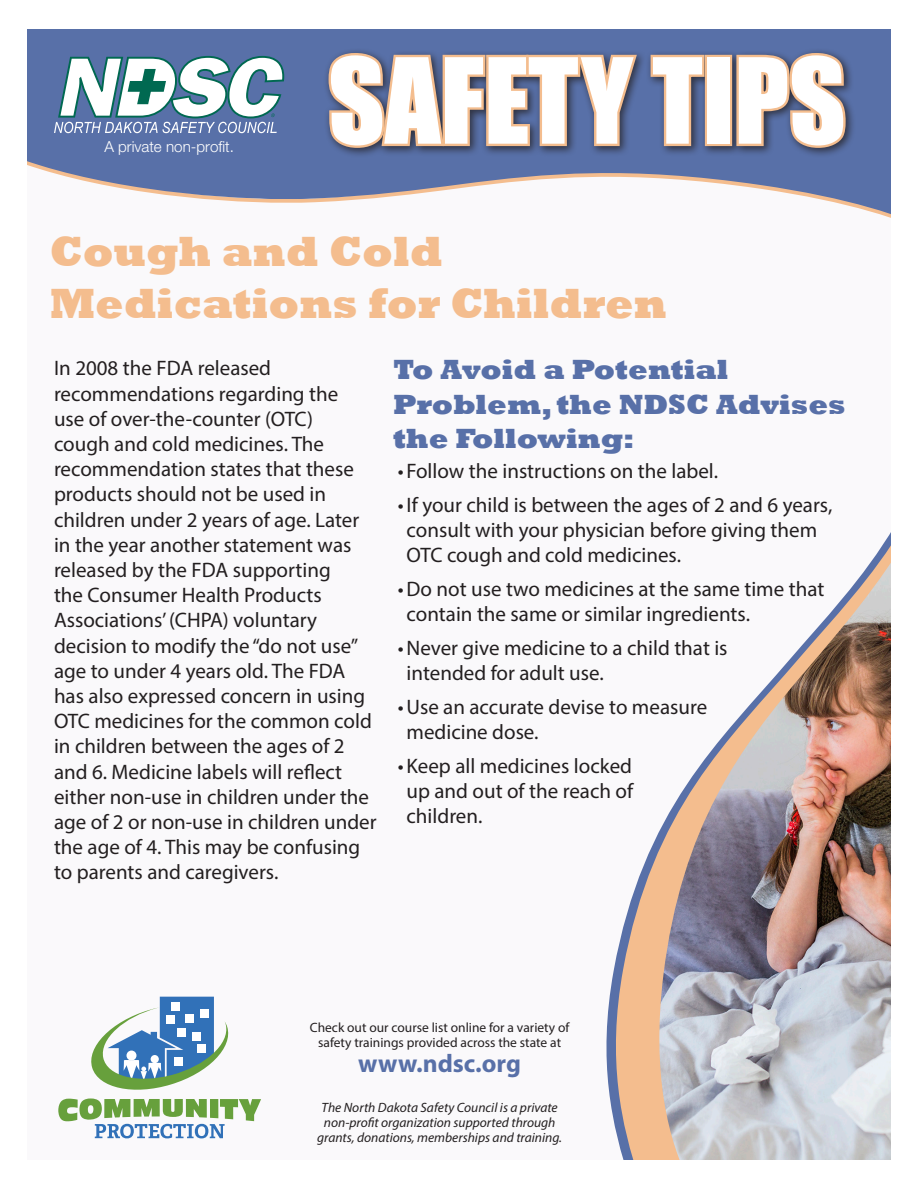
<style>
.page{position:relative;width:918px;height:1188px;background:#fff}
.page>*{position:absolute;margin:0;border:0;box-sizing:border-box;transform-origin:0 0}
.t1{font:109.5px "Impact";color:#fff}
.t2{font:800 43.35px/52.1px "Rockwell";color:#f4bd8e;scale:.95 1}
.t3{font:800 28.5px/34.2px "Rockwell";color:#5870a8}
.t4{font:700 25.5px "Myriad Pro";color:#5870a8}
.t5{font:21px/25.2px "Myriad Pro";color:#231f20}
.t6{font:300 15.15px "Helvetica Neue LT Std";color:#fff}
.t7{font:italic 13.5px "Myriad Pro";color:#231f20}
.t8{font:13.5px/15px "Myriad Pro";color:#231f20;text-align:center}
</style>
<div class="page">
<div style="left:27px;top:29px;width:864px;height:95px;background:#5870a8"></div>
<svg style="left:54px;top:56px;width:231px;height:68px"></svg>
<img style="left:607px;top:532px;width:284px;height:628px">
<svg style="left:58px;top:997px;width:203px;height:141px"></svg>
<svg style="left:27px;top:124px;width:864px;height:94px;fill:#5870a8"></svg>
<div style="left:323px;top:47px;width:533px;height:111px;background:#231f20;opacity:.75"></div>
<svg style="left:325px;top:33px;width:315px;height:118px;background:#6e6a77"></svg>
<svg style="left:648px;top:52px;width:59px;height:96px;background:#6c6978"></svg>
<div style="left:705px;top:55px;width:27px;height:91px;border:5px solid #f4bd8e"></div>
<svg style="left:734px;top:50px;width:115px;height:101px;background:#70676d"></svg>
<p class="t6" style="left:104px;top:138px;width:131px">A private non-profit.</p>
<p class="t1" style="left:328px;top:16px;width:519px">SAFETY TIPS</p>
<p class="t2" style="left:50px;top:226px;width:651px">Cough and Cold<br>Medications for Children</p>
<p class="t5" style="left:54px;top:355px;width:324px">In 2008 the FDA released recommendations regarding the<br>use of over-the-counter (OTC)<br>cough and cold medicines. The recommendation states that these products should not be used in children under 2 years of age. Later in the year another statement was released by the FDA supporting<br>the Consumer Health Products<br>Associations’ (CHPA) voluntary decision to modify the “do not use” age to under 4 years old. The FDA has also expressed concern in using<br>OTC medicines for the common cold in children between the ages of 2 and 6. Medicine labels will reflect either non-use in children under the age of 2 or non-use in children under the age of 4. This may be confusing to parents and caregivers.</p>
<p class="t3" style="left:393px;top:353px;width:454px">To Avoid a Potential<br>Problem, the NDSC Advises the Following:</p>
<p class="t5" style="left:398px;top:458px;width:322px">• Follow the instructions on the label.</p>
<p class="t5" style="left:407px;top:492px;width:427px;text-indent:-9px">•If your child is between the ages of 2 and 6 years, consult with your physician before giving them<br>OTC cough and cold medicines.</p>
<p class="t5" style="left:407px;top:576px;width:419px;text-indent:-9px">•Do not use two medicines at the same time that contain the same or similar ingredients.</p>
<p class="t5" style="left:407px;top:635px;width:323px;text-indent:-9px">•Never give medicine to a child that is intended for adult use.</p>
<p class="t5" style="left:407px;top:694px;width:302px;text-indent:-9px">•Use an accurate devise to measure medicine dose.</p>
<p class="t5" style="left:407px;top:753px;width:228px;text-align:justify;text-indent:-9px">•Keep all medicines locked up and out of the reach of children.</p>
<p class="t8" style="left:310px;top:1019px;width:261px">Check out our course list online for a variety of safety trainings provided across the state at</p>
<p class="t4" style="left:358px;top:1047px;width:164px">www.ndsc.org</p>
<p class="t7" style="left:322px;top:1099px;width:238px">The North Dakota Safety Council is a private</p>
<p class="t7" style="left:324px;top:1114px;width:233px">non-profit organization supported through</p>
<p class="t7" style="left:317px;top:1129px;width:246px">grants, donations, memberships and training.</p>
</div>
